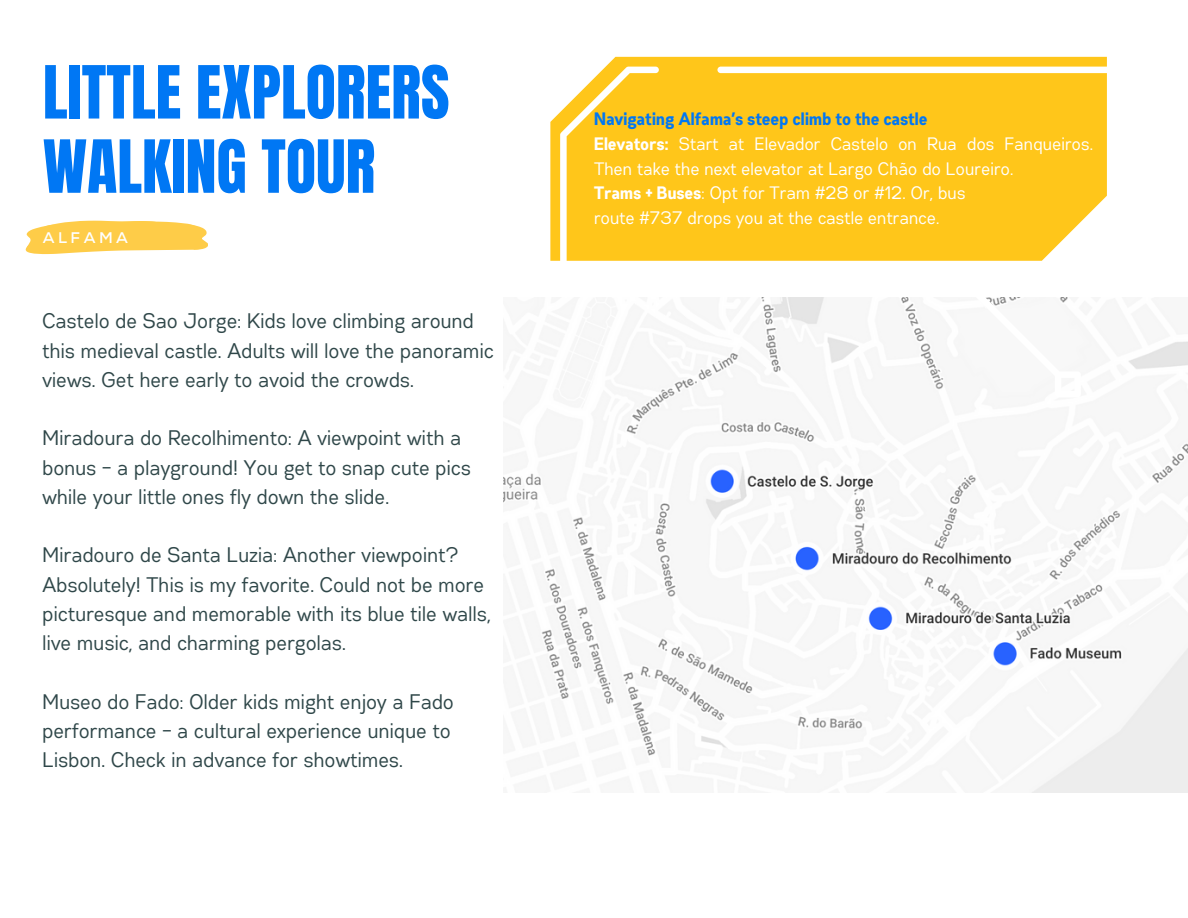
<style>
.page{position:relative;width:1188px;height:918px;background:#fff}
.page>*{position:absolute;margin:0;border:0;box-sizing:border-box;transform-origin:0 0}
.t1{font:62.25px/74.2px "Anton";color:#0077f4}
.t2{font:21px/29.2px "Gabriel Sans Cond";letter-spacing:.01em;color:#2f4749}
.t3{font:18px/24.8px "Gabriel Sans Cond";letter-spacing:.01em;color:#fff}
.t4{font:700 18px "Gabriel Sans Cond";letter-spacing:.01em;color:#0077f4}
.t5{font:700 15.45px "Nexa";letter-spacing:.225em;color:#fff}
.s1{font-weight:700}
</style>
<div class="page">
<img style="left:503px;top:341px;width:685px;height:451px">
<svg style="left:25px;top:221px;width:183px;height:33px;background:#fed466"></svg>
<svg style="left:560px;top:56px;width:563px;height:341px;fill:#ffc61a"></svg>
<p class="t1" style="left:43px;top:56px;width:408px">LITTLE EXPLORERS<br>WALKING TOUR</p>
<p class="t5" style="left:43px;top:229px;width:87px">ALFAMA</p>
<p class="t2" style="left:43px;top:308px;width:453px">Castelo de Sao Jorge: Kids love climbing around this medieval castle. Adults will love the panoramic views. Get here early to avoid the crowds.</p>
<p class="t2" style="left:43px;top:425px;width:430px">Miradoura do Recolhimento: A viewpoint with a bonus – a playground! You get to snap cute pics while your little ones fly down the slide.</p>
<p class="t2" style="left:43px;top:542px;width:450px">Miradouro de Santa Luzia: Another viewpoint?<br>Absolutely! This is my favorite. Could not be more picturesque and memorable with its blue tile walls, live music, and charming pergolas.</p>
<p class="t2" style="left:43px;top:688px;width:413px">Museo do Fado: Older kids might enjoy a Fado performance – a cultural experience unique to<br>Lisbon. Check in advance for showtimes.</p>
<p class="t4" style="left:594px;top:111px;width:335px">Navigating Alfama’s steep climb to the castle</p>
<p class="t3" style="left:594px;top:132px;width:500px"><span class="s1">Elevators:</span> Start at Elevador Castelo on Rua dos Fanqueiros.<br>Then take the next elevator at Largo Chão do Loureiro.</p>
<p class="t3" style="left:594px;top:182px;width:373px"><span class="s1">Trams + Buses</span>: Opt for Tram #28 or #12. Or, bus</p>
<p class="t3" style="left:594px;top:207px;width:347px">route #737 drops you at the castle entrance.</p>
</div>
